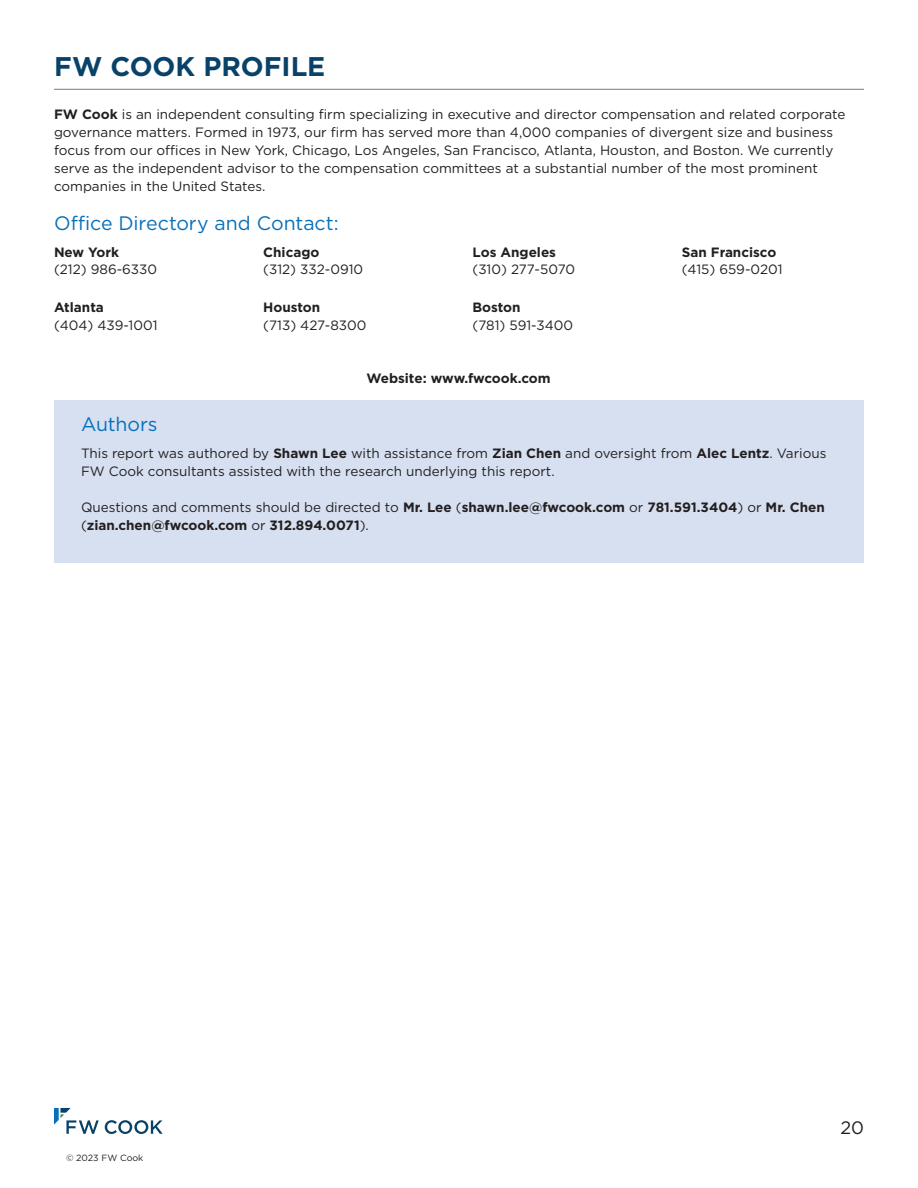
<style>
.page{position:relative;width:918px;height:1188px;background:#fff}
.page>*{position:absolute;margin:0;border:0;box-sizing:border-box;transform-origin:0 0}
.t1{font:700 27px "Gotham";color:#094269}
.t2{font:19.5px "Gotham";color:#0770ba}
.t3{font:18px "Gotham";color:#231f20}
.t4{font:13.5px/18px "Gotham";color:#231f20}
.t5{font:700 13.5px/18px "Gotham";color:#231f20}
.t6{font:9px "Gotham";color:#231f20}
.s1{font-weight:700}
.s2{font-weight:400}
</style>
<div class="page">
<svg style="left:105px;top:1120px;width:58px;height:14px"></svg>
<svg style="left:54px;top:1108px;width:45px;height:26px"></svg>
<div style="left:54px;top:400px;width:810px;height:162px;background:#d7e0f1"></div>
<hr style="left:54px;top:89px;width:810px;height:1px;background:#747b83">
<h1 class="t1" style="left:54px;top:48px;width:186px">FW COOK Profil</h1>
<h1 class="t1" style="left:307px;top:48px;width:20px">e</h1>
<p class="t4" style="left:54px;top:105px;width:793px"><span class="s1">FW Cook</span> is an independent consulting firm specializing in executive and director compensation and related corporate governance matters. Formed in 1973, our firm has served more than 4,000 companies of divergent size and business focus from our offices in New York, Chicago, Los Angeles, San Francisco, Atlanta, Houston, and Boston. We currently serve as the independent advisor to the compensation committees at a substantial number of the most prominent companies in the United States.</p>
<h2 class="t2" style="left:54px;top:210px;width:286px">Office Directory and Contact:</h2>
<p class="t5" style="left:54px;top:243px;width:67px">New York</p>
<p class="t4" style="left:54px;top:260px;width:105px">(212) 986-6330</p>
<p class="t5" style="left:54px;top:298px;width:51px">Atlanta</p>
<p class="t4" style="left:54px;top:316px;width:105px">(404) 439-1001</p>
<p class="t5" style="left:263px;top:243px;width:58px">Chicago</p>
<p class="t4" style="left:263px;top:260px;width:101px">(312) 332-0910</p>
<p class="t5" style="left:263px;top:298px;width:59px">Houston</p>
<p class="t4" style="left:263px;top:316px;width:105px">(713) 427-8300</p>
<p class="t5" style="left:472px;top:243px;width:85px">Los Angeles</p>
<p class="t4" style="left:472px;top:260px;width:104px">(310) 277-5070</p>
<p class="t5" style="left:472px;top:298px;width:50px">Boston</p>
<p class="t4" style="left:472px;top:316px;width:102px">(781) 591-3400</p>
<p class="t5" style="left:366px;top:369px;width:186px">Website: www.fwcook.com</p>
<p class="t5" style="left:682px;top:243px;width:96px">San Francisco</p>
<p class="t4" style="left:682px;top:260px;width:102px">(415) 659-0201</p>
<h2 class="t2" style="left:81px;top:411px;width:78px">Authors</h2>
<p class="t4" style="left:81px;top:444px;width:747px">This report was authored by <span class="s1">Shawn Lee</span> with assistance from <span class="s1">Zian Chen</span> and oversight from <span class="s1">Alec Lentz</span>. Various<br>FW Cook consultants assisted with the research underlying this report.</p>
<p class="t5" style="left:81px;top:498px;width:745px"><span class="s2">Questions and comments should be directed to</span> Mr. Lee <span class="s2">(</span>shawn.lee@fwcook.com <span class="s2">or</span> 781.591.3404<span class="s2">) or</span> Mr. Chen <span class="s2">(</span>zian.chen@fwcook.com <span class="s2">or</span> 312.894.0071<span class="s2">).</span></p>
<p class="t6" style="left:66px;top:1152px;width:79px">© 2023 FW Cook</p>
<h3 class="t3" style="left:840px;top:1116px;width:25px">20</h3>
</div>
